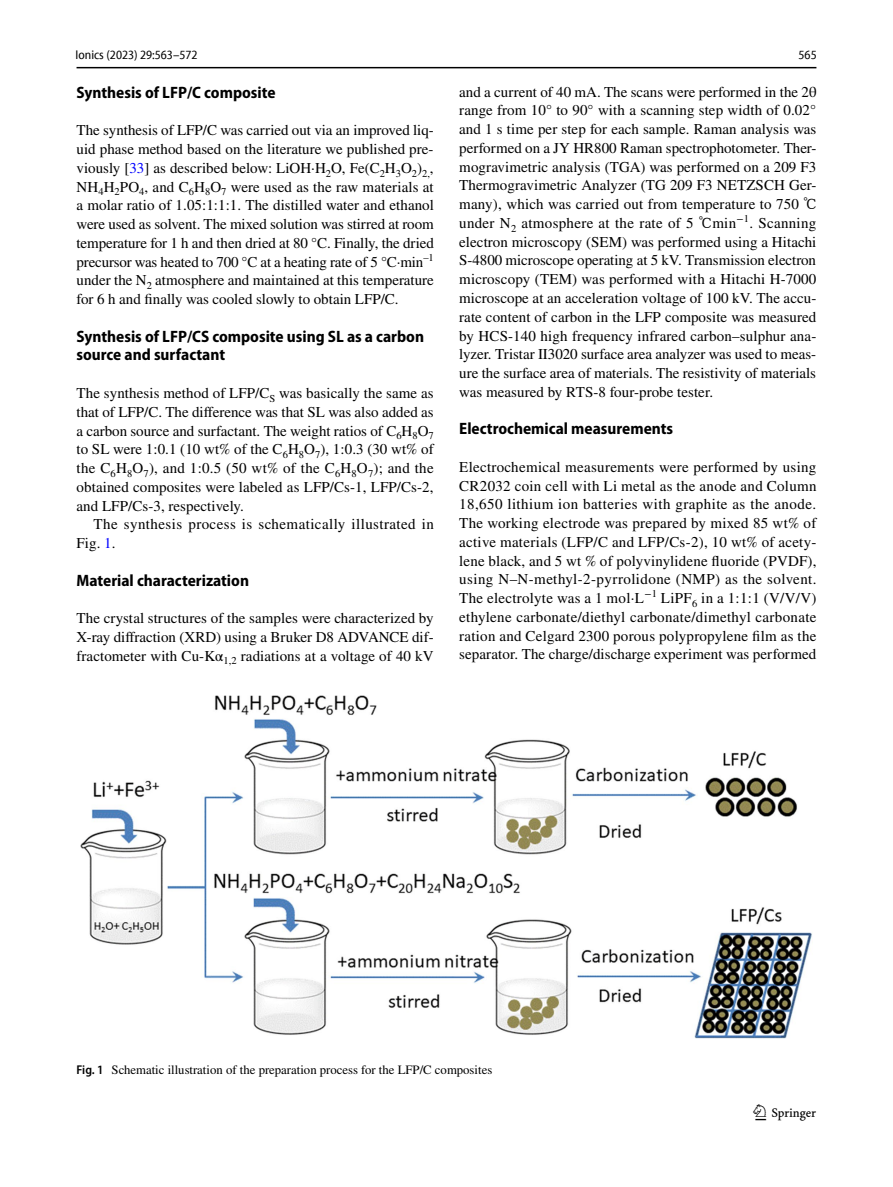
<style>
.page{position:relative;width:893px;height:1187px;background:#fff}
.page>*{position:absolute;margin:0;border:0;box-sizing:border-box;transform-origin:0 0}
.t1{font:22.5px "Springnew Regular 3";color:#000}
.t2{font:700 semi-condensed 16.5px/18.8px "Myriad Pro";color:#000}
.t3{font:15px/18.8px "STIX";letter-spacing:.005em;color:#000;text-align:justify}
.t4{font:15px/18.8px "STIX";letter-spacing:.03em;color:#000}
.t5{font:12.75px "STIX";color:#000}
.t6{font:semi-condensed 12.75px "Myriad Pro Unic";color:#000}
.s1{color:#00f}
.s2{font-family:"Code 2000"}
.s3{font-family:"Myriad Pro";font-weight:600;font-stretch:semi-condensed}
</style>
<div class="page">
<hr style="left:77px;top:67px;width:739px;height:1px;background:#000">
<img style="left:81px;top:695px;width:731px;height:343px">
<p class="t6" style="left:76px;top:50px;width:123px">Ionics (2023) 29:563–572</p>
<p class="t6" style="left:799px;top:50px;width:20px">565</p>
<p class="t2" style="left:77px;top:83px;width:201px">Synthesis of LFP/C composite</p>
<p class="t3" style="left:77px;top:122px;width:359px">The synthesis of LFP/C was carried out via an improved liq&shy;uid phase method based on the literature we published pre&shy;viously [<span class="s1">33</span>] as described below: LiOH·H<sub>2</sub>O, Fe(C<sub>2</sub>H<sub>3</sub>O<sub>2</sub>)<sub>2,</sub>, NH<sub>4</sub>H<sub>2</sub>PO<sub>4</sub>, and C<sub>6</sub>H<sub>8</sub>O<sub>7</sub> were used as the raw materials at a molar ratio of 1.05:1:1:1. The distilled water and ethanol were used as solvent. The mixed solution was stirred at room temperature for 1 h and then dried at 80 °C. Finally, the dried precursor was heated to 700 °C at a heating rate of 5 °C·min<sup>–1 </sup>under the N<sub>2</sub> atmosphere and maintained at this temperature for 6 h and finally was cooled slowly to obtain LFP/C.</p>
<p class="t2" style="left:77px;top:327px;width:349px">Synthesis of LFP/CS composite using SL as a carbon source and surfactant</p>
<p class="t3" style="left:77px;top:384px;width:359px">The synthesis method of LFP/C<sub>S</sub> was basically the same as that of LFP/C. The difference was that SL was also added as a carbon source and surfactant. The weight ratios of C<sub>6</sub>H<sub>8</sub>O<sub>7 </sub>to SL were 1:0.1 (10 wt% of the C<sub>6</sub>H<sub>8</sub>O<sub>7</sub>), 1:0.3 (30 wt% of the C<sub>6</sub>H<sub>8</sub>O<sub>7</sub>), and 1:0.5 (50 wt% of the C<sub>6</sub>H<sub>8</sub>O<sub>7</sub>); and the obtained composites were labeled as LFP/Cs-1, LFP/Cs-2, and LFP/Cs-3, respectively.</p>
<p class="t4" style="left:77px;top:516px;width:359px;text-indent:17px">The synthesis process is schematically illustrated in<br>Fig. <span class="s1">1</span>.</p>
<p class="t2" style="left:77px;top:571px;width:174px">Material characterization</p>
<p class="t3" style="left:77px;top:609px;width:359px">The crystal structures of the samples were characterized by X-ray diffraction (XRD) using a Bruker D8 ADVANCE dif&shy;fractometer with Cu-Kα<sub>1,2</sub> radiations at a voltage of 40 kV</p>
<p class="t3" style="left:459px;top:83px;width:359px">and a current of 40 mA. The scans were performed in the 2θ range from 10° to 90° with a scanning step width of 0.02° and 1 s time per step for each sample. Raman analysis was performed on a JY HR800 Raman spectrophotometer. Ther&shy;mogravimetric analysis (TGA) was performed on a 209 F3<br>Thermogravimetric Analyzer (TG 209 F3 NETZSCH Ger&shy;many), which was carried out from temperature to 750 <span class="s2">℃ </span>under N<sub>2</sub> atmosphere at the rate of 5 <span class="s2">℃</span>min<sup>−1</sup>. Scanning electron microscopy (SEM) was performed using a Hitachi S-4800 microscope operating at 5 kV. Transmission electron microscopy (TEM) was performed with a Hitachi H-7000 microscope at an acceleration voltage of 100 kV. The accu&shy;rate content of carbon in the LFP composite was measured by HCS-140 high frequency infrared carbon–sulphur ana&shy;lyzer. Tristar II3020 surface area analyzer was used to meas&shy;ure the surface area of materials. The resistivity of materials was measured by RTS-8 four-probe tester.</p>
<p class="t2" style="left:459px;top:419px;width:215px">Electrochemical measurements</p>
<p class="t3" style="left:459px;top:458px;width:359px">Electrochemical measurements were performed by using CR2032 coin cell with Li metal as the anode and Column 18,650 lithium ion batteries with graphite as the anode.<br>The working electrode was prepared by mixed 85 wt% of active materials (LFP/C and LFP/Cs-2), 10 wt% of acety&shy;lene black, and 5 wt % of polyvinylidene fluoride (PVDF), using N–N-methyl-2-pyrrolidone (NMP) as the solvent.<br>The electrolyte was a 1 mol·L<sup>−1</sup> LiPF<sub>6</sub> in a 1:1:1 (V/V/V) ethylene carbonate/diethyl carbonate/dimethyl carbonate ration and Celgard 2300 porous polypropylene film as the separator. The charge/discharge experiment was performed</p>
<p class="t5" style="left:77px;top:1060px;width:417px"><span class="s3">Fig. 1</span> Schematic illustration of the preparation process for the LFP/C composites</p>
<h1 class="t1" style="left:755px;top:1104px;width:62px">1 3</h1>
</div>
